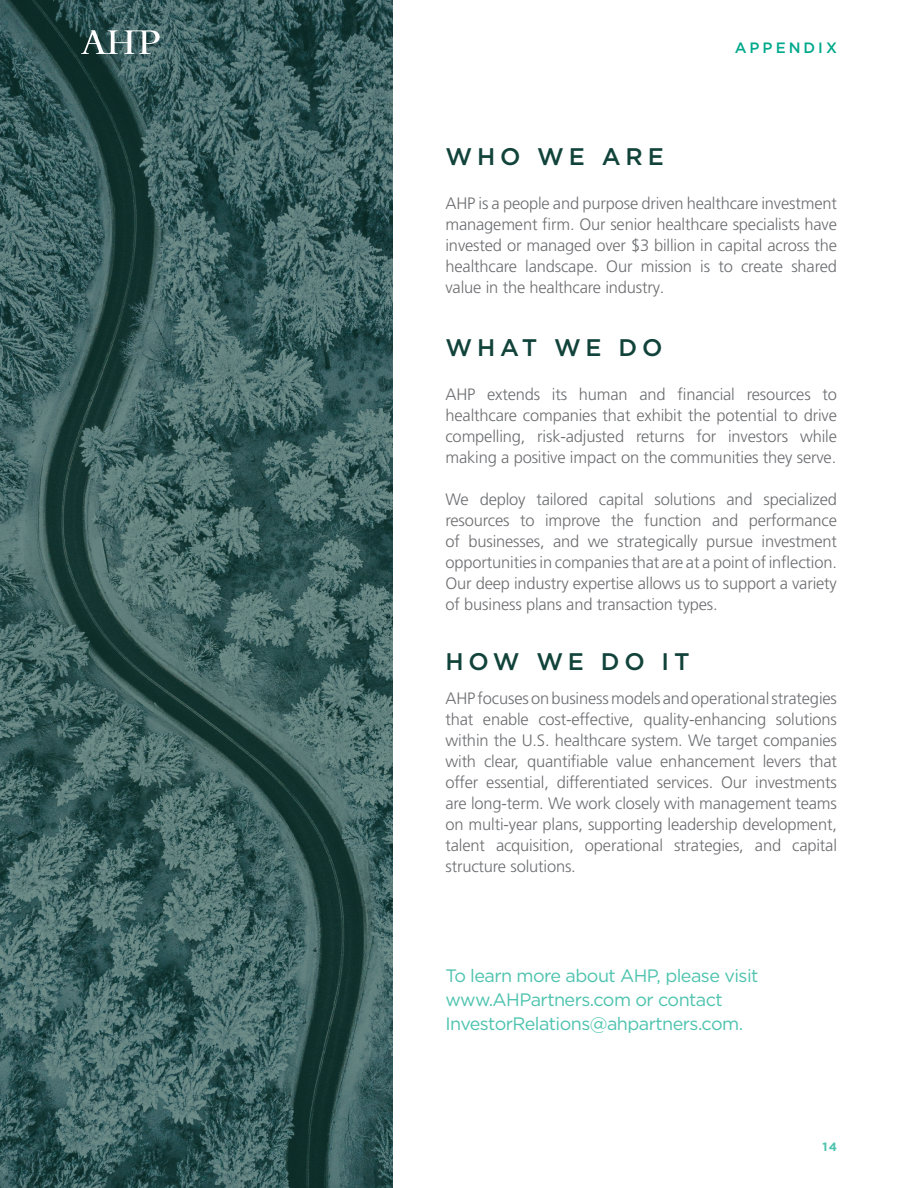
<style>
.page{position:relative;width:918px;height:1188px;background:#fff}
.page>*{position:absolute;margin:0;border:0;box-sizing:border-box;transform-origin:0 0}
.t1{font:500 24px "Gotham";letter-spacing:.2em;color:#11433a}
.t2{font:18px/24px "Gotham";letter-spacing:-.03em;color:#4dc3ae}
.t3{font:300 16.5px/21px "Frutiger LT Pro";letter-spacing:-.01em;color:#6d6e71;text-align:justify}
.t4{font:500 15px "Gotham";letter-spacing:.2em;color:#00a98c}
.t5{font:700 12px "Gotham";color:#4dc3ae}
</style>
<div class="page">
<svg style="left:0;top:0;width:392px;height:1188px;background:#3c5e5d"></svg>
<svg style="left:81px;top:30px;width:79px;height:24px"></svg>
<h1 class="t1" style="left:446px;top:141px;width:220px">WHO WE ARE</h1>
<p class="t4" style="left:735px;top:38px;width:104px">APPENDIX</p>
<p class="t3" style="left:446px;top:193px;width:393px">AHP is a people and purpose driven healthcare investment management firm. Our senior healthcare specialists have invested or managed over $3 billion in capital across the healthcare landscape. Our mission is to create shared value in the healthcare industry.</p>
<h1 class="t1" style="left:446px;top:332px;width:219px">WHAT WE DO</h1>
<p class="t3" style="left:446px;top:384px;width:393px">AHP extends its human and financial resources to healthcare companies that exhibit the potential to drive compelling, risk-adjusted returns for investors while making a positive impact on the communities they serve.</p>
<p class="t3" style="left:446px;top:489px;width:393px">We deploy tailored capital solutions and specialized resources to improve the function and performance of businesses, and we strategically pursue investment opportunities in companies that are at a point of inflection.<br>Our deep industry expertise allows us to support a variety of business plans and transaction types.</p>
<h1 class="t1" style="left:446px;top:645px;width:246px">HOW WE DO IT</h1>
<p class="t3" style="left:446px;top:688px;width:393px">AHP focuses on business models and operational strategies that enable cost-effective, quality-enhancing solutions within the U.S. healthcare system. We target companies with clear, quantifiable value enhancement levers that offer essential, differentiated services. Our investments are long-term. We work closely with management teams on multi-year plans, supporting leadership development, talent acquisition, operational strategies, and capital structure solutions.</p>
<p class="t2" style="left:446px;top:963px;width:315px">To learn more about AHP, please visit www.AHPartners.com or contact<br>InvestorRelations@ahpartners.com.</p>
<p class="t5" style="left:822px;top:1139px;width:16px">14</p>
</div>
